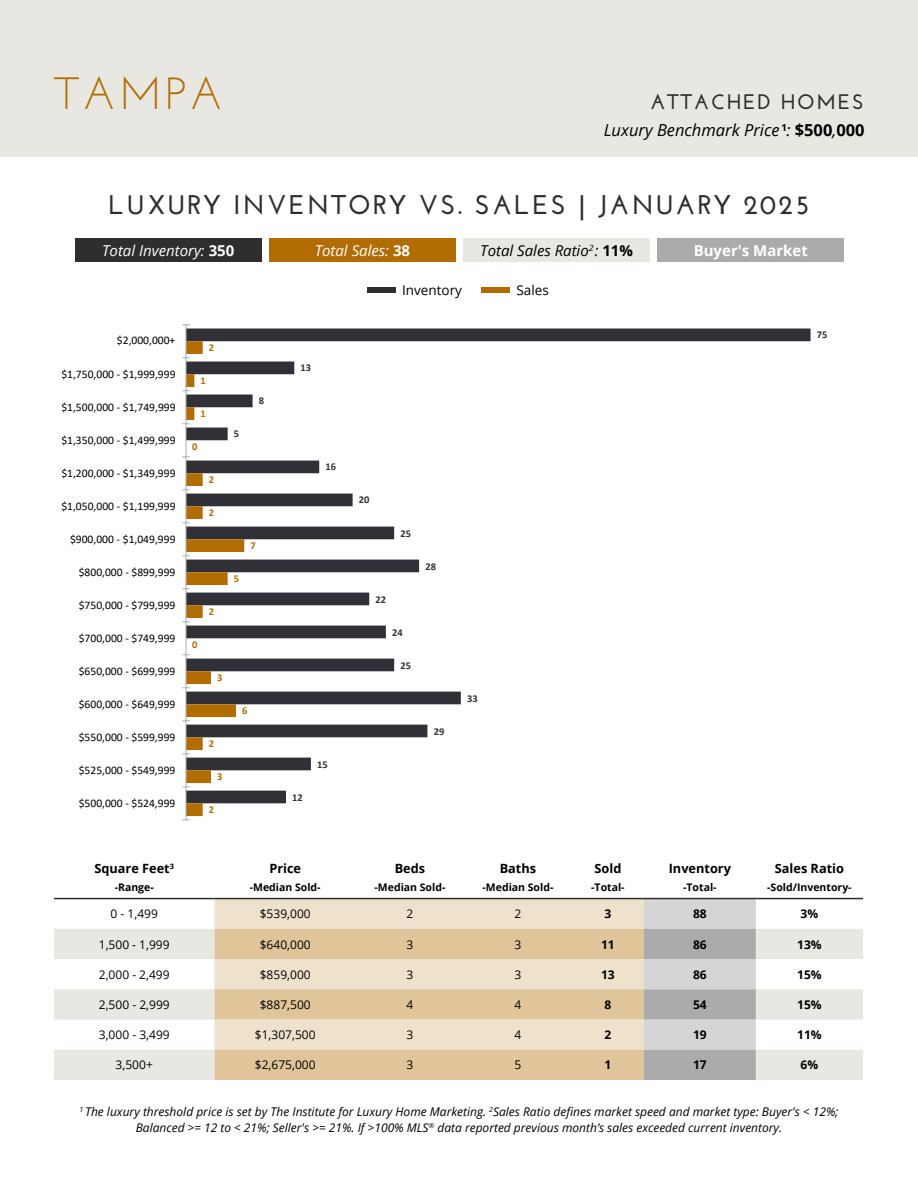
<style>
.page{position:relative;width:918px;height:1188px;background:#fff}
.page>*{position:absolute;margin:0;border:0;box-sizing:border-box;transform-origin:0 0}
.t1{font:45px "Josefin Sans";letter-spacing:.08em;color:#b16d03}
.t2{font:700 27px "Josefin Sans";letter-spacing:.08em;color:#302d2d}
.t3{font:700 21px "Josefin Sans";letter-spacing:.08em;color:#302d2d}
.t4{font:italic 16.5px "Open Sans";color:#000}
.t5{font:italic 15px "Open Sans";color:#fff}
.t6{font:italic 15px "Open Sans";color:#000}
.t7{font:700 15px "Open Sans";color:#fff}
.t8{font:13.5px "Open Sans";color:#000}
.t9{font:700 12.75px "Open Sans";color:#000}
.t10{font:italic 12px/16.5px "Open Sans";color:#000;text-align:center}
.t11{font:12px "Open Sans";color:#000}
.t12{font:700 12px "Open Sans";color:#000}
.t13{font:11.55px "Calibri";color:#000}
.t14{font:700 10.5px "Open Sans";color:#000}
.t15{font:700 10.5px "Calibri";color:#303036}
.t16{font:700 10.5px "Calibri";color:#b26d01}
.s1{font-weight:700;font-style:normal}
</style>
<div class="page">
<div style="left:0;top:0;width:918px;height:158px;background:#e9e7e1"></div>
<div style="left:215px;top:899px;width:429px;height:30px;background:#efe2cd"></div>
<svg style="left:54px;top:929px;width:809px;height:151px;fill:#e9e7e1"></svg>
<svg style="left:215px;top:929px;width:429px;height:151px;background:#e6d0ae"></svg>
<svg style="left:644px;top:899px;width:112px;height:181px;background:#c0bfbf"></svg>
<hr style="left:54px;top:898px;width:161px;height:1px;background:#302d2d">
<hr style="left:215px;top:898px;width:141px;height:1px;background:#302d2d">
<hr style="left:356px;top:898px;width:108px;height:1px;background:#302d2d">
<hr style="left:464px;top:898px;width:108px;height:1px;background:#302d2d">
<hr style="left:572px;top:898px;width:72px;height:1px;background:#302d2d">
<hr style="left:644px;top:898px;width:112px;height:1px;background:#302d2d">
<hr style="left:756px;top:898px;width:107px;height:1px;background:#302d2d">
<svg style="left:187px;top:329px;width:624px;height:474px"></svg>
<hr style="left:186px;top:325px;width:1px;height:495px;background:#afabab">
<svg style="left:182px;top:341px;width:62px;height:479px"></svg>
<div style="left:657px;top:238px;width:187px;height:24px;background:#acabab"></div>
<div style="left:75px;top:238px;width:187px;height:24px;background:#302d2d"></div>
<div style="left:269px;top:238px;width:187px;height:24px;background:#b16d03"></div>
<div style="left:463px;top:238px;width:187px;height:24px;background:#e9e7e1"></div>
<div style="left:367px;top:287px;width:29px;height:6px;background:#302d2d"></div>
<div style="left:482px;top:287px;width:28px;height:6px;background:#b16d03"></div>
<h1 class="t1" style="left:54px;top:65px;width:170px">TAMPA</h1>
<h3 class="t3" style="left:650px;top:89px;width:215px">ATTACHED HOMES</h3>
<h3 class="t4" style="left:604px;top:119px;width:262px">Luxury Benchmark Price <sup>1</sup>: <span class="s1">$500</span>,<span class="s1">000</span></h3>
<h2 class="t2" style="left:109px;top:188px;width:702px">LUXURY INVENTORY VS. SALES | JANUARY 2025</h2>
<p class="t5" style="left:102px;top:240px;width:134px">Total Inventory: <span class="s1">350</span></p>
<p class="t5" style="left:315px;top:240px;width:97px">Total Sales: <span class="s1">38</span></p>
<p class="t6" style="left:480px;top:240px;width:154px">Total Sales Ratio<sup>2</sup> : <span class="s1">11%</span></p>
<p class="t7" style="left:694px;top:240px;width:116px">Buyer's Market</p>
<p class="t13" style="left:117px;top:333px;width:60px">$2,000,000+</p>
<p class="t13" style="left:61px;top:366px;width:116px">$1,750,000 - $1,999,999</p>
<p class="t13" style="left:61px;top:399px;width:116px">$1,500,000 - $1,749,999</p>
<p class="t13" style="left:61px;top:432px;width:116px">$1,350,000 - $1,499,999</p>
<p class="t13" style="left:61px;top:465px;width:116px">$1,200,000 - $1,349,999</p>
<p class="t13" style="left:61px;top:498px;width:116px">$1,050,000 - $1,199,999</p>
<p class="t13" style="left:70px;top:531px;width:107px">$900,000 - $1,049,999</p>
<p class="t13" style="left:79px;top:564px;width:98px">$800,000 - $899,999</p>
<p class="t13" style="left:79px;top:597px;width:98px">$750,000 - $799,999</p>
<p class="t13" style="left:79px;top:630px;width:98px">$700,000 - $749,999</p>
<p class="t13" style="left:79px;top:663px;width:98px">$650,000 - $699,999</p>
<p class="t13" style="left:79px;top:696px;width:98px">$600,000 - $649,999</p>
<p class="t13" style="left:79px;top:729px;width:98px">$550,000 - $599,999</p>
<p class="t13" style="left:79px;top:762px;width:98px">$525,000 - $549,999</p>
<p class="t13" style="left:79px;top:795px;width:98px">$500,000 - $524,999</p>
<p class="t16" style="left:209px;top:340px;width:7px">2</p>
<p class="t16" style="left:201px;top:373px;width:7px">1</p>
<p class="t16" style="left:201px;top:406px;width:7px">1</p>
<p class="t16" style="left:192px;top:439px;width:7px">0</p>
<p class="t16" style="left:209px;top:472px;width:7px">2</p>
<p class="t16" style="left:209px;top:505px;width:7px">2</p>
<p class="t16" style="left:192px;top:637px;width:7px">0</p>
<p class="t16" style="left:209px;top:604px;width:7px">2</p>
<p class="t16" style="left:217px;top:670px;width:7px">3</p>
<p class="t16" style="left:209px;top:736px;width:7px">2</p>
<p class="t16" style="left:217px;top:769px;width:7px">3</p>
<p class="t16" style="left:209px;top:803px;width:7px">2</p>
<p class="t15" style="left:234px;top:427px;width:7px">5</p>
<p class="t15" style="left:259px;top:394px;width:7px">8</p>
<p class="t16" style="left:234px;top:571px;width:7px">5</p>
<p class="t16" style="left:251px;top:538px;width:7px">7</p>
<p class="t16" style="left:242px;top:703px;width:7px">6</p>
<p class="t15" style="left:301px;top:360px;width:12px">13</p>
<p class="t15" style="left:326px;top:460px;width:12px">16</p>
<p class="t15" style="left:292px;top:790px;width:12px">12</p>
<p class="t15" style="left:317px;top:757px;width:12px">15</p>
<p class="t9" style="left:94px;top:860px;width:81px">Square Feet<sup>3</sup></p>
<p class="t14" style="left:115px;top:880px;width:41px">-Range-</p>
<p class="t9" style="left:269px;top:860px;width:33px">Price</p>
<p class="t14" style="left:250px;top:880px;width:72px">-Median Sold-</p>
<p class="t8" style="left:402px;top:281px;width:61px">Inventory</p>
<p class="t8" style="left:516px;top:281px;width:34px">Sales</p>
<p class="t15" style="left:359px;top:493px;width:12px">20</p>
<p class="t15" style="left:401px;top:526px;width:12px">25</p>
<p class="t15" style="left:376px;top:592px;width:12px">22</p>
<p class="t15" style="left:426px;top:559px;width:12px">28</p>
<p class="t15" style="left:392px;top:625px;width:12px">24</p>
<p class="t15" style="left:401px;top:658px;width:12px">25</p>
<p class="t15" style="left:434px;top:724px;width:12px">29</p>
<p class="t15" style="left:467px;top:691px;width:12px">33</p>
<p class="t9" style="left:395px;top:860px;width:32px">Beds</p>
<p class="t14" style="left:375px;top:880px;width:72px">-Median Sold-</p>
<p class="t9" style="left:500px;top:860px;width:38px">Baths</p>
<p class="t14" style="left:483px;top:880px;width:72px">-Median Sold-</p>
<p class="t9" style="left:595px;top:860px;width:28px">Sold</p>
<p class="t14" style="left:591px;top:880px;width:35px">-Total-</p>
<p class="t15" style="left:817px;top:327px;width:12px">75</p>
<p class="t9" style="left:669px;top:860px;width:64px">Inventory</p>
<p class="t14" style="left:683px;top:880px;width:35px">-Total-</p>
<p class="t9" style="left:775px;top:860px;width:71px">Sales Ratio</p>
<p class="t14" style="left:767px;top:880px;width:86px">-Sold/Inventory-</p>
<p class="t11" style="left:111px;top:906px;width:49px">0 - 1,499</p>
<p class="t11" style="left:260px;top:906px;width:52px">$539,000</p>
<p class="t11" style="left:407px;top:906px;width:8px">2</p>
<p class="t11" style="left:515px;top:906px;width:8px">2</p>
<p class="t12" style="left:605px;top:905px;width:8px">3</p>
<p class="t12" style="left:693px;top:905px;width:15px">88</p>
<p class="t12" style="left:801px;top:905px;width:19px">3%</p>
<p class="t11" style="left:99px;top:936px;width:72px">1,500 - 1,999</p>
<p class="t11" style="left:260px;top:936px;width:52px">$640,000</p>
<p class="t11" style="left:407px;top:936px;width:8px">3</p>
<p class="t11" style="left:515px;top:936px;width:8px">3</p>
<p class="t12" style="left:601px;top:936px;width:15px">11</p>
<p class="t12" style="left:693px;top:936px;width:15px">86</p>
<p class="t12" style="left:797px;top:936px;width:26px">13%</p>
<p class="t11" style="left:99px;top:966px;width:72px">2,000 - 2,499</p>
<p class="t11" style="left:260px;top:966px;width:52px">$859,000</p>
<p class="t11" style="left:407px;top:966px;width:8px">3</p>
<p class="t11" style="left:515px;top:966px;width:8px">3</p>
<p class="t12" style="left:601px;top:966px;width:15px">13</p>
<p class="t12" style="left:693px;top:966px;width:15px">86</p>
<p class="t12" style="left:797px;top:966px;width:26px">15%</p>
<p class="t11" style="left:99px;top:996px;width:72px">2,500 - 2,999</p>
<p class="t11" style="left:260px;top:996px;width:52px">$887,500</p>
<p class="t11" style="left:407px;top:996px;width:8px">4</p>
<p class="t11" style="left:515px;top:996px;width:8px">4</p>
<p class="t12" style="left:605px;top:996px;width:8px">8</p>
<p class="t12" style="left:693px;top:996px;width:15px">54</p>
<p class="t12" style="left:797px;top:996px;width:26px">15%</p>
<p class="t11" style="left:99px;top:1027px;width:72px">3,000 - 3,499</p>
<p class="t11" style="left:255px;top:1027px;width:62px">$1,307,500</p>
<p class="t11" style="left:407px;top:1027px;width:8px">3</p>
<p class="t11" style="left:515px;top:1027px;width:8px">4</p>
<p class="t12" style="left:605px;top:1026px;width:8px">2</p>
<p class="t12" style="left:693px;top:1026px;width:15px">19</p>
<p class="t12" style="left:797px;top:1026px;width:26px">11%</p>
<p class="t11" style="left:116px;top:1057px;width:39px">3,500+</p>
<p class="t11" style="left:255px;top:1057px;width:62px">$2,675,000</p>
<p class="t11" style="left:407px;top:1057px;width:8px">3</p>
<p class="t11" style="left:515px;top:1057px;width:8px">5</p>
<p class="t12" style="left:605px;top:1057px;width:8px">1</p>
<p class="t12" style="left:693px;top:1057px;width:15px">17</p>
<p class="t12" style="left:801px;top:1057px;width:19px">6%</p>
<p class="t10" style="left:79px;top:1103px;width:761px"><sup>1</sup> The luxury threshold price is set by The Institute for Luxury Home Marketing. <sup>2</sup>Sales Ratio defines market speed and market type: Buyer's &lt; 12%;<br>Balanced &gt;= 12 to &lt; 21%; Seller's &gt;= 21%. If &gt;100% MLS<sup>®</sup> data reported previous month’s sales exceeded current inventory.</p>
</div>
